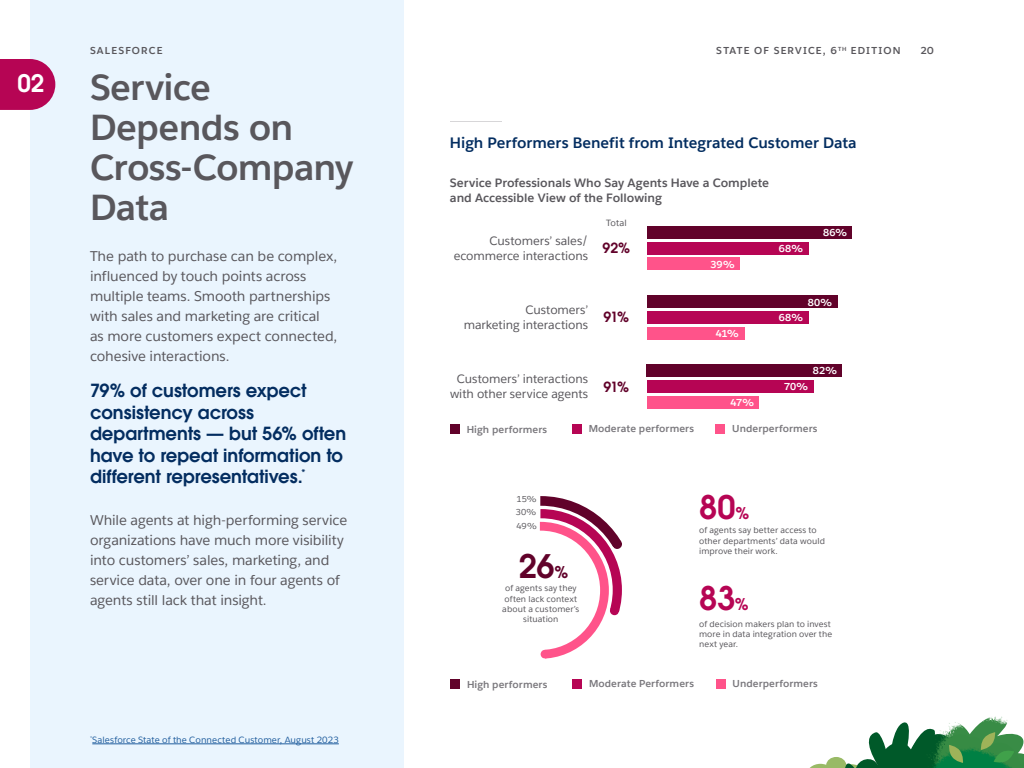
<style>
.page{position:relative;width:1024px;height:768px;background:#fff}
.page>*{position:absolute;margin:0;border:0;box-sizing:border-box;transform-origin:0 0}
.t1{font:700 36px/40px "Salesforce Sans";letter-spacing:-.02em;color:#59575c}
.t2{font:32.3px "Avant Garde For Salesforce Dm";color:#b60554}
.t3{font:32.3px "Avant Garde For Salesforce Dm";color:#61022a}
.t4{font:24px "Avant Garde For Salesforce Dm";color:#fff}
.t5{font:18px/21.6px "Avant Garde For Salesforce Dm";color:#032d60}
.t6{font:700 15px "Salesforce Sans";letter-spacing:-.005em;color:#032d60}
.t7{font:14px/20px "Salesforce Sans";letter-spacing:-.01em;color:#59575c}
.t8{font:14px "Avant Garde For Salesforce Dm";color:#61022a}
.t9{font:12px/15px "Salesforce Sans";letter-spacing:-.01em;color:#59575c;text-align:right}
.t10{font:700 12px/15px "Salesforce Sans";color:#59575c}
.t11{font:700 10px "Salesforce Sans";letter-spacing:.005em;color:#7a787d}
.t12{font:700 10px "Salesforce Sans";letter-spacing:.12em;color:#59575c}
.t13{font:700 10px "Salesforce Sans";letter-spacing:.005em;color:#fff}
.t14{font:9px "Salesforce Sans";letter-spacing:.01em;color:#215e9e}
.t15{font:9px "Salesforce Sans";letter-spacing:.005em;color:#59575c}
.t16{font:8.5px/10.2px "Salesforce Sans";letter-spacing:.01em;color:#59575c}
.s1{font-size:16.2px}
</style>
<div class="page">
<div style="left:30px;top:0;width:374px;height:768px;background:#eaf5fe"></div>
<svg style="left:0;top:59px;width:55px;height:51px"></svg>
<div style="left:572px;top:424px;width:10px;height:10px;background:#b60554"></div>
<div style="left:647px;top:365px;width:195px;height:12px;background:#61022a"></div>
<div style="left:647px;top:380px;width:166px;height:13px;background:#b60554"></div>
<div style="left:647px;top:396px;width:112px;height:13px;background:#ff538a"></div>
<div style="left:647px;top:295px;width:190px;height:13px;background:#61022a"></div>
<div style="left:647px;top:311px;width:162px;height:13px;background:#b60554"></div>
<div style="left:647px;top:327px;width:97px;height:12px;background:#ff538a"></div>
<div style="left:715px;top:424px;width:10px;height:10px;background:#ff538a"></div>
<div style="left:647px;top:226px;width:205px;height:13px;background:#61022a"></div>
<div style="left:647px;top:242px;width:162px;height:13px;background:#b60554"></div>
<div style="left:647px;top:258px;width:93px;height:12px;background:#ff538a"></div>
<hr style="left:450px;top:121px;width:52px;height:1px;background:#7a787d">
<div style="left:450px;top:424px;width:10px;height:10px;background:#61022a"></div>
<svg style="left:809px;top:719px;width:215px;height:49px"></svg>
<hr style="left:92px;top:744px;width:247px;height:1px;background:#215e9e">
<svg style="left:540px;top:496px;width:82px;height:163px"></svg>
<div style="left:541px;top:650px;width:9px;height:9px;background:#ff538a;border-radius:50%"></div>
<div style="left:450px;top:679px;width:10px;height:10px;background:#61022a"></div>
<div style="left:572px;top:679px;width:10px;height:10px;background:#b60554"></div>
<div style="left:716px;top:679px;width:10px;height:10px;background:#ff538a"></div>
<h3 class="t4" style="left:17px;top:68px;width:28px">02</h3>
<p class="t12" style="left:90px;top:44px;width:74px">SALESFORCE</p>
<p class="t12" style="left:716px;top:44px;width:186px">STATE OF SERVICE, 6<sup>TH</sup> EDITION</p>
<p class="t12" style="left:921px;top:44px;width:15px">20</p>
<h1 class="t1" style="left:90px;top:68px;width:265px">Service<br>Depends on<br>Cross-Company<br>Data</h1>
<p class="t7" style="left:90px;top:246px;width:249px">The path to purchase can be complex, influenced by touch points across multiple teams. Smooth partnerships with sales and marketing are critical<br>as more customers expect connected, cohesive interactions.</p>
<p class="t5" style="left:90px;top:379px;width:258px">79% of customers expect consistency across departments — but 56% often have to repeat information to different representatives.<sup>*</sup></p>
<p class="t7" style="left:90px;top:510px;width:259px">While agents at high-performing service organizations have much more visibility into customers’ sales, marketing, and service data, over one in four agents of agents still lack that insight.</p>
<p class="t14" style="left:90px;top:734px;width:250px"><sup>*</sup>Salesforce State of the Connected Customer, August 2023</p>
<p class="t6" style="left:450px;top:133px;width:408px">High Performers Benefit from Integrated Customer Data</p>
<p class="t10" style="left:450px;top:175px;width:321px">Service Professionals Who Say Agents Have a Complete and Accessible View of the Following</p>
<p class="t9" style="left:454px;top:233px;width:136px">Customers’ sales/ ecommerce interactions</p>
<p class="t15" style="left:606px;top:217px;width:22px">Total</p>
<p class="t8" style="left:602px;top:239px;width:29px">92%</p>
<p class="t9" style="left:464px;top:302px;width:126px">Customers’<br>marketing interactions</p>
<p class="t8" style="left:603px;top:308px;width:27px">91%</p>
<p class="t9" style="left:450px;top:372px;width:140px;text-align:center">Customers’ interactions with other service agents</p>
<p class="t8" style="left:603px;top:377px;width:27px">91%</p>
<p class="t13" style="left:711px;top:258px;width:26px">39%</p>
<p class="t13" style="left:716px;top:327px;width:25px">41%</p>
<p class="t13" style="left:730px;top:396px;width:25px">47%</p>
<p class="t13" style="left:779px;top:242px;width:26px">68%</p>
<p class="t13" style="left:823px;top:226px;width:26px">86%</p>
<p class="t13" style="left:808px;top:296px;width:26px">80%</p>
<p class="t13" style="left:779px;top:311px;width:26px">68%</p>
<p class="t13" style="left:813px;top:364px;width:26px">82%</p>
<p class="t13" style="left:784px;top:380px;width:26px">70%</p>
<p class="t11" style="left:467px;top:423px;width:82px">High performers</p>
<p class="t11" style="left:589px;top:422px;width:107px">Moderate performers</p>
<p class="t11" style="left:732px;top:422px;width:87px">Underperformers</p>
<p class="t16" style="left:516px;top:493px;width:23px;line-height:12.8px">15%<br>30%</p>
<p class="t16" style="left:516px;top:520px;width:22px">49%</p>
<h2 class="t3" style="left:519px;top:545px;width:51px">26<span class="s1">%</span></h2>
<p class="t16" style="left:502px;top:583px;width:79px;text-align:center">of agents say they often lack context about a customer’s situation</p>
<h2 class="t2" style="left:699px;top:486px;width:52px">80<span class="s1">%</span></h2>
<p class="t16" style="left:699px;top:525px;width:127px">of agents say better access to other departments’ data would improve their work.</p>
<h2 class="t2" style="left:699px;top:577px;width:51px">83<span class="s1">%</span></h2>
<p class="t16" style="left:699px;top:619px;width:135px">of decision makers plan to invest more in data integration over the next year.</p>
<p class="t11" style="left:467px;top:678px;width:82px">High performers</p>
<p class="t11" style="left:589px;top:677px;width:107px">Moderate Performers</p>
<p class="t11" style="left:733px;top:677px;width:87px">Underperformers</p>
</div>
